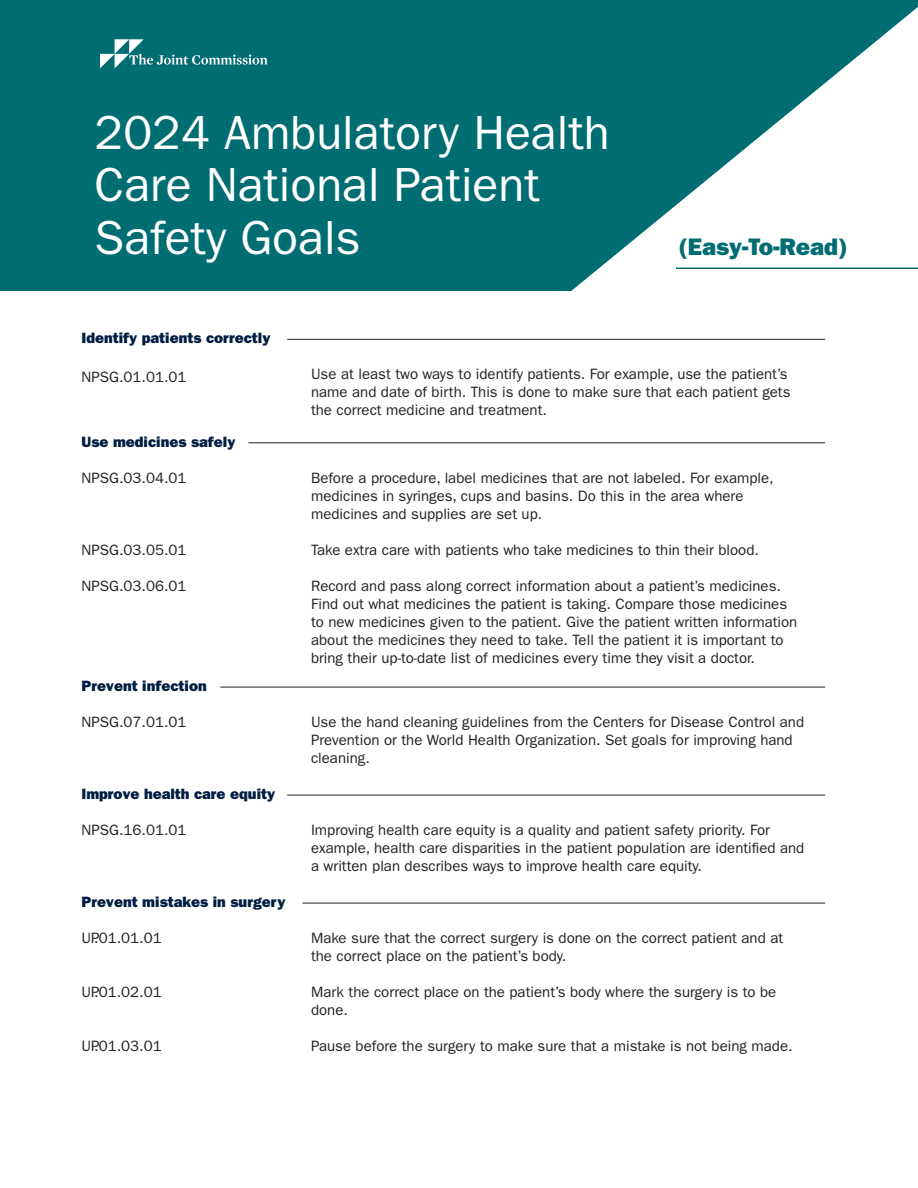
<style>
.page{position:relative;width:918px;height:1188px;background:#fff}
.page>*{position:absolute;margin:0;border:0;box-sizing:border-box;transform-origin:0 0}
.text_bold{font:48px/52.5px "ITC Franklin Gothic Std";color:#fff}
.text_bold-2{font:24px "ITC Franklin Gothic Std Hvy";color:#006d73}
.t1{font:15px/18px "ITC Franklin Gothic Std";color:#231f20}
.text_bold-3{font:15px "ITC Franklin Gothic Std Hvy";color:#001e41}
</style>
<div class="page">
<div style="left:0;top:0;width:918px;height:290px;background:#006d73"></div>
<svg style="left:100px;top:39px;width:168px;height:29px"></svg>
<svg style="left:559px;top:7px;width:359px;height:284px"></svg>
<hr style="left:676px;top:268px;width:242px;height:1px;background:#006d73">
<hr style="left:248px;top:443px;width:577px;height:1px;background:#231f20">
<hr style="left:287px;top:339px;width:538px;height:1px;background:#231f20">
<hr style="left:220px;top:687px;width:605px;height:1px;background:#231f20">
<hr style="left:287px;top:795px;width:538px;height:1px;background:#231f20">
<hr style="left:302px;top:903px;width:523px;height:1px;background:#231f20">
<p class="text_bold" style="left:95px;top:107px;width:517px">2024 Ambulatory Health<br>Care National Patient<br>Safety Goals</p>
<p class="text_bold-2" style="left:679px;top:233px;width:170px">(Easy-To-Read)</p>
<p class="text_bold-3" style="left:82px;top:329px;width:190px">Identify patients correctly</p>
<p class="t1" style="left:82px;top:368px;width:106px">NPSG.01.01.01</p>
<p class="t1" style="left:311px;top:365px;width:481px">Use at least two ways to identify patients. For example, use the patient’s name and date of birth. This is done to make sure that each patient gets the correct medicine and treatment.</p>
<p class="text_bold-3" style="left:82px;top:433px;width:155px">Use medicines safely</p>
<p class="t1" style="left:82px;top:469px;width:106px">NPSG.03.04.01</p>
<p class="t1" style="left:311px;top:469px;width:464px">Before a procedure, label medicines that are not labeled. For example, medicines in syringes, cups and basins. Do this in the area where medicines and supplies are set up.</p>
<p class="t1" style="left:311px;top:541px;width:449px">Take extra care with patients who take medicines to thin their blood.</p>
<p class="t1" style="left:311px;top:577px;width:488px">Record and pass along correct information about a patient’s medicines.<br>Find out what medicines the patient is taking. Compare those medicines to new medicines given to the patient. Give the patient written information about the medicines they need to take. Tell the patient it is important to bring their up-to-date list of medicines every time they visit a doctor.</p>
<p class="t1" style="left:82px;top:541px;width:106px">NPSG.03.05.01</p>
<p class="t1" style="left:82px;top:577px;width:106px">NPSG.03.06.01</p>
<p class="text_bold-3" style="left:82px;top:677px;width:127px">Prevent infection</p>
<p class="t1" style="left:82px;top:713px;width:106px">NPSG.07.01.01</p>
<p class="text_bold-3" style="left:82px;top:785px;width:195px">Improve health care equity</p>
<p class="t1" style="left:82px;top:821px;width:106px">NPSG.16.01.01</p>
<p class="text_bold-3" style="left:82px;top:893px;width:205px">Prevent mistakes in surgery</p>
<p class="t1" style="left:82px;top:929px;width:82px">UP.01.01.01</p>
<p class="t1" style="left:82px;top:983px;width:82px">UP.01.02.01</p>
<p class="t1" style="left:82px;top:1037px;width:82px">UP.01.03.01</p>
<p class="t1" style="left:311px;top:713px;width:495px">Use the hand cleaning guidelines from the Centers for Disease Control and<br>Prevention or the World Health Organization. Set goals for improving hand cleaning.</p>
<p class="t1" style="left:311px;top:821px;width:495px">Improving health care equity is a quality and patient safety priority. For example, health care disparities in the patient population are identified and a written plan describes ways to improve health care equity.</p>
<p class="t1" style="left:311px;top:929px;width:474px">Make sure that the correct surgery is done on the correct patient and at the correct place on the patient’s body.</p>
<p class="t1" style="left:311px;top:983px;width:467px">Mark the correct place on the patient’s body where the surgery is to be done.</p>
<p class="t1" style="left:311px;top:1037px;width:483px">Pause before the surgery to make sure that a mistake is not being made.</p>
</div>
